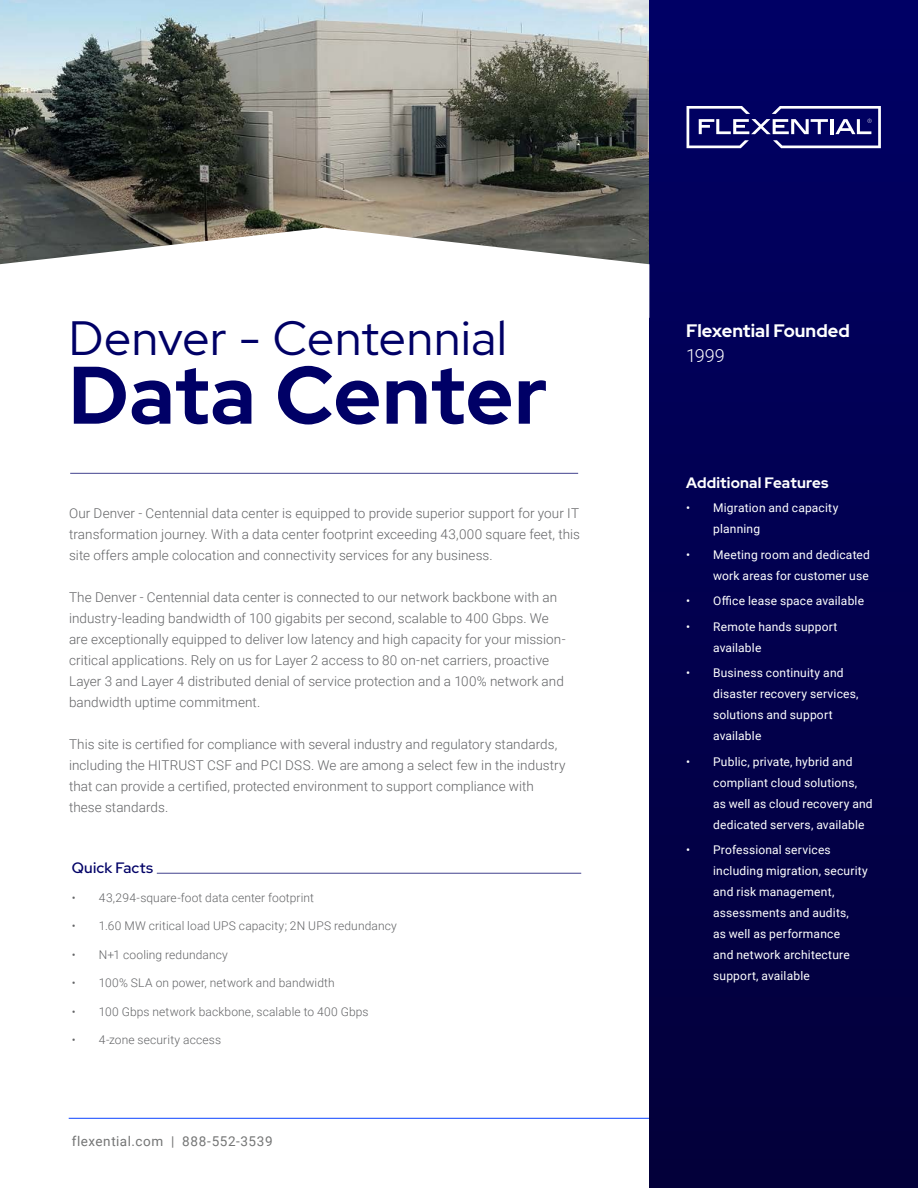
<style>
.page{position:relative;width:918px;height:1188px;background:#fff}
.page>*{position:absolute;margin:0;border:0;box-sizing:border-box;transform-origin:0 0}
.t1{font:700 81.3px "Red Hat Display";letter-spacing:.01em;color:#006}
.t2{font:48px "Red Hat Display";letter-spacing:.015em;color:#006}
.t3{font:700 18px "Red Hat Display";color:#fff}
.t4{font:300 18px "Roboto";color:#fff}
.t5{font:700 15px "Red Hat Display";letter-spacing:.01em;color:#fff}
.t6{font:500 15px "Red Hat Display";letter-spacing:.015em;color:#006}
.t7{font:300 13.5px/21px "Roboto";letter-spacing:.005em;color:#636466}
.t8{font:13.5px "Roboto";letter-spacing:.04em;color:#747575}
.t9{font:12px/21px "Roboto";letter-spacing:.015em;color:#fff}
.t10{font:300 12px "Roboto";letter-spacing:.01em;color:#636466}
</style>
<div class="page">
<img style="left:0;top:0;width:649px;height:228px">
<hr style="left:69px;top:1118px;width:580px;height:1px;background:#0c44ff">
<div style="left:649px;top:0;width:269px;height:1188px;background:linear-gradient(to bottom,#000065,#030039)"></div>
<svg style="left:687px;top:106px;width:194px;height:42px"></svg>
<svg style="left:0;top:228px;width:649px;height:37px"></svg>
<hr style="left:157px;top:873px;width:424px;height:1px;background:#006">
<hr style="left:70px;top:473px;width:508px;height:1px;background:#006">
<h2 class="t2" style="left:69px;top:307px;width:440px">Denver - Centennial</h2>
<h1 class="t1" style="left:69px;top:342px;width:480px">Data Center</h1>
<p class="t7" style="left:69px;top:502px;width:513px;text-align:justify">Our Denver - Centennial data center is equipped to provide superior support for your IT transformation journey. With a data center footprint exceeding 43,000 square feet, this site offers ample colocation and connectivity services for any business.</p>
<p class="t7" style="left:69px;top:586px;width:498px">The Denver - Centennial data center is connected to our network backbone with an industry-leading bandwidth of 100 gigabits per second, scalable to 400 Gbps. We are exceptionally equipped to deliver low latency and high capacity for your mission&shy;critical applications. Rely on us for Layer 2 access to 80 on-net carriers, proactive Layer 3 and Layer 4 distributed denial of service protection and a 100% network and bandwidth uptime commitment.</p>
<p class="t7" style="left:69px;top:733px;width:498px">This site is certified for compliance with several industry and regulatory standards, including the HITRUST CSF and PCI DSS. We are among a select few in the industry that can provide a certified, protected environment to support compliance with these standards.</p>
<p class="t6" style="left:72px;top:858px;width:83px">Quick Facts</p>
<p class="t10" style="left:72px;top:889px;width:244px">• 43,294-square-foot data center footprint</p>
<p class="t10" style="left:72px;top:917px;width:326px">• 1.60 MW critical load UPS capacity; 2N UPS redundancy</p>
<p class="t10" style="left:72px;top:946px;width:158px">• N+1 cooling redundancy</p>
<p class="t10" style="left:72px;top:974px;width:264px">• 100% SLA on power, network and bandwidth</p>
<p class="t10" style="left:72px;top:1003px;width:298px">• 100 Gbps network backbone, scalable to 400 Gbps</p>
<p class="t10" style="left:72px;top:1031px;width:151px">• 4-zone security access</p>
<p class="t8" style="left:72px;top:1132px;width:202px">flexential.com | 888-552-3539</p>
<h3 class="t3" style="left:686px;top:319px;width:165px">Flexential Founded</h3>
<h3 class="t4" style="left:686px;top:343px;width:40px">1999</h3>
<p class="t5" style="left:686px;top:473px;width:144px">Additional Features</p>
<p class="t9" style="left:713px;top:497px;width:127px;text-indent:-27px">• Migration and capacity planning</p>
<p class="t9" style="left:686px;top:544px;width:185px;text-align:right">• Meeting room and dedicated work areas for customer use</p>
<p class="t9" style="left:686px;top:590px;width:179px">• Office lease space available</p>
<p class="t9" style="left:713px;top:616px;width:126px;text-indent:-27px">• Remote hands support available</p>
<p class="t9" style="left:713px;top:662px;width:147px;text-indent:-27px">• Business continuity and disaster recovery services, solutions and support available</p>
<p class="t9" style="left:713px;top:751px;width:161px;text-indent:-27px">• Public, private, hybrid and compliant cloud solutions, as well as cloud recovery and dedicated servers, available</p>
<p class="t9" style="left:713px;top:839px;width:156px;text-indent:-27px">• Professional services including migration, security and risk management, assessments and audits,<br>as well as performance<br>and network architecture support, available</p>
</div>
